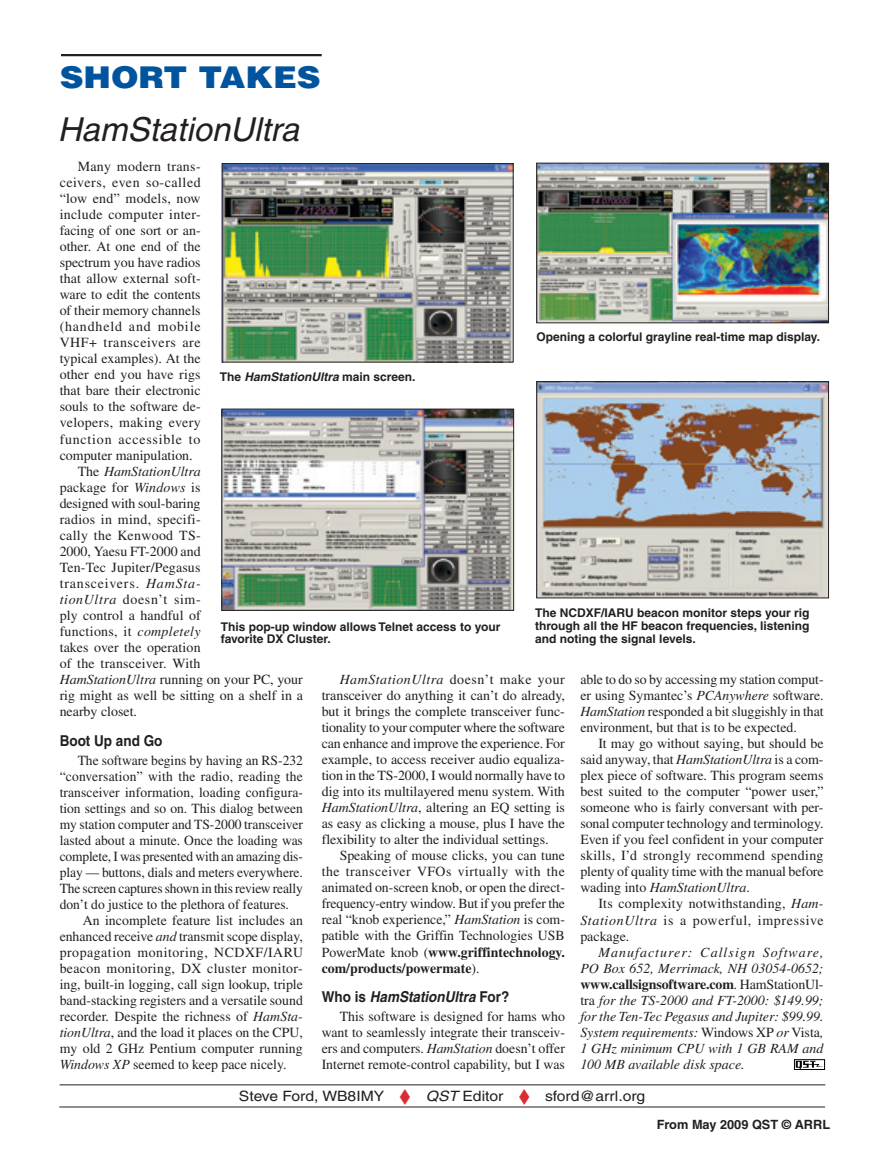
<style>
.page{position:relative;width:885px;height:1161px;background:#fff}
.page>*{position:absolute;margin:0;border:0;box-sizing:border-box;transform-origin:0 0}
.Title--WORKBENCH{font:italic 33px "Helvetica";color:#231f20}
.Column_Head{font:900 30px "Helvetica";color:#00549e;scale:1.1 1}
.Subhead_1{font:italic 700 15px "Helvetica";color:#231f20;scale:.9 1}
.Subhead_1-2{font:700 15px "Helvetica";color:#231f20;scale:.9 1}
.t1{font:14.25px "Helvetica";color:#231f20;scale:1.1 1}
.Body_Text{font:13.95px/16px "Times";color:#231f20;text-align:justify}
.Body_Text-2{font:italic 13.95px/16px "Times";color:#231f20;text-align:justify}
.t2{font:700 12.75px "Helvetica";color:#231f20}
.t3{font:700 12px/12.8px "Helvetica";color:#231f20;text-align:justify}
.t4{font:italic 700 12px "Helvetica";color:#231f20}
.s1{font-style:italic}
.s2{font-style:normal}
.s3{font-weight:700}
.s4{font-weight:700;font-style:normal}
.s5{color:#db2c31}
</style>
<div class="page">
<hr style="left:59px;top:1107px;width:765px;height:1px;background:#231f20">
<hr style="left:60px;top:1084px;width:765px;height:1px;background:#231f20">
<img style="left:538px;top:383px;width:288px;height:213px">
<div style="left:536px;top:381px;width:292px;height:217px;border:1px solid #231f20"></div>
<img style="left:223px;top:411px;width:289px;height:198px">
<div style="left:221px;top:409px;width:293px;height:202px;border:1px solid #231f20"></div>
<img style="left:538px;top:165px;width:288px;height:156px">
<div style="left:536px;top:163px;width:292px;height:160px;border:1px solid #231f20"></div>
<img style="left:224px;top:165px;width:287px;height:195px">
<div style="left:222px;top:163px;width:291px;height:199px;border:1px solid #231f20"></div>
<hr style="left:61px;top:54px;width:260px;height:2px;background:#231f20">
<svg style="left:796px;top:1062px;width:26px;height:6px"></svg>
<div style="left:794px;top:1060px;width:30px;height:10px;border:1px solid #000"></div>
<p class="Column_Head" style="left:60px;top:57px;width:239px">SHORT TAKES</p>
<p class="Title--WORKBENCH" style="left:58px;top:110px;width:243px">HamStationUltra</p>
<p class="Body_Text" style="left:60px;top:158px;width:143px;text-indent:18px">Many modern trans&shy;ceivers, even so-called “low end” models, now include computer inter&shy;facing of one sort or an&shy;other. At one end of the spectrum you have radios that allow external soft&shy;ware to edit the contents of their memory channels (handheld and mobile VHF+ transceivers are typical examples). At the other end you have rigs that bare their electronic souls to the software de&shy;velopers, making every function accessible to computer manipulation.</p>
<p class="Body_Text" style="left:60px;top:463px;width:245px;text-align:left;text-indent:18px">The <span class="s1">HamStationUltra<br></span>package for <span class="s1">Windows</span> is<br>designed with soul-baring<br>radios in mind, specifi-<br>cally the Kenwood TS-<br>2000, Yaesu FT-2000 and<br>Ten-Tec Jupiter/Pegasus<br>transceivers. <span class="s1">HamSta-<br>tionUltra</span> doesn’t sim-<br>ply control a handful of<br>functions, it <span class="s1">completely<br></span>takes over the operation<br>of the transceiver. With<br><span class="s1">HamStationUltra</span> running on your PC, your rig might as well be sitting on a shelf in a nearby closet.</p>
<p class="Subhead_1-2" style="left:60px;top:731px;width:116px">Boot Up and Go</p>
<p class="Body_Text" style="left:60px;top:752px;width:245px;text-indent:18px">The software begins by having an RS-232 “conversation” with the radio, reading the transceiver information, loading configura&shy;tion settings and so on. This dialog between my station computer and TS-2000 transceiver lasted about a minute. Once the loading was complete, I was presented with an amazing dis&shy;play — buttons, dials and meters everywhere.<br>The screen captures shown in this review really don’t do justice to the plethora of features.</p>
<p class="Body_Text" style="left:60px;top:912px;width:245px;text-indent:23px">An incomplete feature list includes an enhanced receive <span class="s1">and</span> transmit scope display, propagation monitoring, NCDXF/IARU beacon monitoring, DX cluster monitor&shy;ing, built-in logging, call sign lookup, triple band-stacking registers and a versatile sound recorder. Despite the richness of <span class="s1">HamSta&shy;tionUltra</span>, and the load it places on the CPU, my old 2 GHz Pentium computer running <span class="s1">Windows XP</span> seemed to keep pace nicely.</p>
<p class="t3" style="left:536px;top:330px;width:285px">Opening a colorful grayline real-time map display.</p>
<p class="t4" style="left:220px;top:369px;width:197px"><span class="s2">The</span> HamStationUltra <span class="s2">main screen.</span></p>
<p class="t3" style="left:535px;top:607px;width:276px">The NCDXF/IARU beacon monitor steps your rig through all the HF beacon frequencies, listening and noting the signal levels.</p>
<p class="t3" style="left:220px;top:620px;width:281px">This pop-up window allows Telnet access to your favorite DX Cluster.</p>
<p class="Body_Text" style="left:321px;top:671px;width:245px;text-indent:18px"><span class="s1">HamStationUltra</span> doesn’t make your transceiver do anything it can’t do already, but it brings the complete transceiver func&shy;tionality to your computer where the software can enhance and improve the experience. For example, to access receiver audio equaliza&shy;tion in the TS-2000, I would normally have to dig into its multilayered menu system. With <span class="s1">HamStationUltra</span>, altering an EQ setting is as easy as clicking a mouse, plus I have the flexibility to alter the individual settings.</p>
<p class="Body_Text" style="left:321px;top:847px;width:245px;text-indent:18px">Speaking of mouse clicks, you can tune the transceiver VFOs virtually with the animated on-screen knob, or open the direct&shy;frequency-entry window. But if you prefer the real “knob experience,” <span class="s1">HamStation</span> is com&shy;patible with the Griffin Technologies USB PowerMate knob (<span class="s3">www.griffintechnology. com/products/powermate</span>).</p>
<p class="Subhead_1" style="left:321px;top:988px;width:210px"><span class="s2">Who is</span> HamStationUltra <span class="s2">For?</span></p>
<p class="Body_Text" style="left:321px;top:1008px;width:245px;text-indent:18px">This software is designed for hams who want to seamlessly integrate their transceiv&shy;ers and computers. <span class="s1">HamStation</span> doesn’t offer Internet remote-control capability, but I was</p>
<p class="Body_Text" style="left:580px;top:671px;width:245px">able to do so by accessing my station comput&shy;er using Symantec’s <span class="s1">PCAnywhere</span> software.<br><span class="s1">HamStation</span> responded a bit sluggishly in that environment, but that is to be expected.</p>
<p class="Body_Text" style="left:580px;top:735px;width:245px;text-indent:18px">It may go without saying, but should be said anyway, that <span class="s1">HamStationUltra</span> is a com&shy;plex piece of software. This program seems best suited to the computer “power user,” someone who is fairly conversant with per&shy;sonal computer technology and terminology.<br>Even if you feel confident in your computer skills, I’d strongly recommend spending plenty of quality time with the manual before wading into <span class="s1">HamStationUltra</span>.</p>
<p class="Body_Text" style="left:580px;top:896px;width:245px;text-indent:18px">Its complexity notwithstanding, <span class="s1">Ham-StationUltra</span> is a powerful, impressive package.</p>
<p class="Body_Text-2" style="left:580px;top:944px;width:245px;text-indent:18px">Manufacturer: Callsign Software, PO Box 652, Merrimack, NH 03054-0652; <span class="s4">www.callsignsoftware.com</span>. <span class="s2">HamStationUl&shy;tra</span> for the TS-2000 and FT-2000: $149.99; for the Ten-Tec Pegasus and Jupiter: $99.99.<br>System requirements: <span class="s2">Windows XP</span> or <span class="s2">Vista</span>, 1 GHz minimum CPU with 1 GB RAM and 100 MB available disk space.</p>
<p class="t1" style="left:239px;top:1088px;width:371px">Steve Ford, WB8IMY <span class="s5">▼</span> <span class="s1">QST</span> Editor <span class="s5">▼</span> sford@arrl.org</p>
<p class="t2" style="left:656px;top:1117px;width:175px">From May 2009 QST © ARRL</p>
</div>
